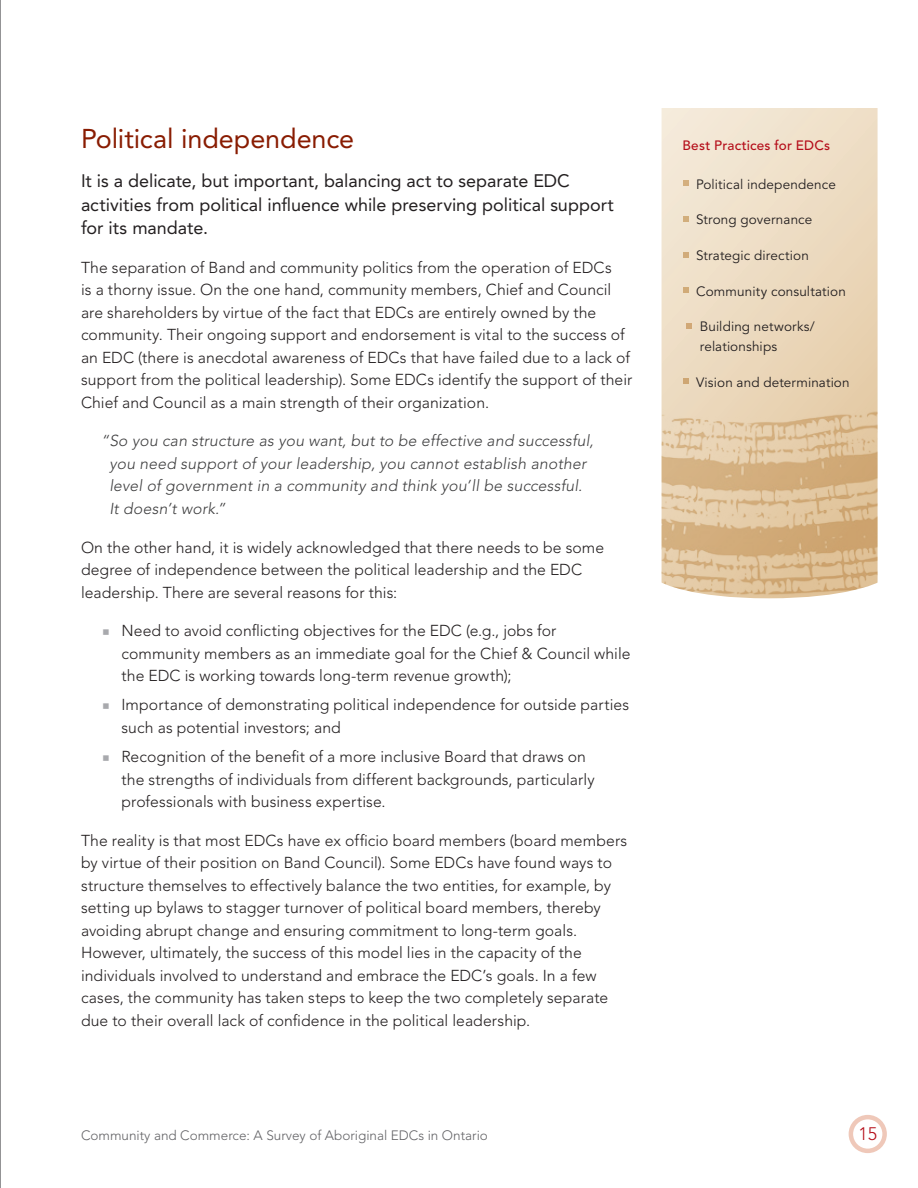
<style>
.page{position:relative;width:918px;height:1188px;background:#fff}
.page>*{position:absolute;margin:0;border:0;box-sizing:border-box;transform-origin:0 0}
.t1{font:27px "Avenir";letter-spacing:-.005em;color:#891c02}
.t2{font:18px/23.2px "Avenir";color:#231f20}
.t3{font:300 18px "Avenir";color:#b50e1a}
.t4{font:300 15.75px/22.5px "Avenir";letter-spacing:.005em;color:#231f20}
.t5{font:italic 300 15.75px/22.5px "Avenir";letter-spacing:.015em;color:#3e3e3f}
.t6{font:13.5px/19.5px "Avenir";letter-spacing:.01em;color:#231f20}
.t7{font:300 13.5px "Avenir";color:#636366}
.t8{font:500 13.5px "Avenir";letter-spacing:.015em;color:#b50e1a}
</style>
<div class="page">
<div style="left:849px;top:1115px;width:38px;height:38px;border:4px solid #efc8b9;border-radius:50%"></div>
<svg style="left:662px;top:108px;width:216px;height:118px;background:#f0e2cc"></svg>
<img style="left:662px;top:226px;width:216px;height:372px">
<svg style="left:683px;top:180px;width:6px;height:6px"></svg>
<svg style="left:683px;top:216px;width:6px;height:6px"></svg>
<svg style="left:683px;top:252px;width:6px;height:6px"></svg>
<svg style="left:683px;top:287px;width:6px;height:6px"></svg>
<svg style="left:686px;top:323px;width:6px;height:6px"></svg>
<svg style="left:683px;top:378px;width:6px;height:6px"></svg>
<hr style="left:0;top:0;width:1px;height:1188px;background:#636366">
<h1 class="t1" style="left:81px;top:123px;width:275px">Political independence</h1>
<p class="t2" style="left:81px;top:170px;width:534px">It is a delicate, but important, balancing act to separate EDC activities from political influence while preserving political support for its mandate.</p>
<p class="t4" style="left:81px;top:256px;width:553px">The separation of Band and community politics from the operation of EDCs<br>is a thorny issue. On the one hand, community members, Chief and Council are shareholders by virtue of the fact that EDCs are entirely owned by the community. Their ongoing support and endorsement is vital to the success of an EDC (there is anecdotal awareness of EDCs that have failed due to a lack of support from the political leadership). Some EDCs identify the support of their Chief and Council as a main strength of their organization.</p>
<p class="t5" style="left:109px;top:430px;width:486px;text-indent:-8px">“So you can structure as you want, but to be effective and successful, you need support of your leadership, you cannot establish another level of government in a community and think you’ll be successful.<br>It doesn’t work.”</p>
<p class="t4" style="left:81px;top:536px;width:525px">On the other hand, it is widely acknowledged that there needs to be some degree of independence between the political leadership and the EDC leadership. There are several reasons for this:</p>
<p class="t4" style="left:122px;top:620px;width:511px">Need to avoid conflicting objectives for the EDC (e.g., jobs for community members as an immediate goal for the Chief &amp; Council while the EDC is working towards long-term revenue growth);</p>
<p class="t4" style="left:122px;top:694px;width:509px">Importance of demonstrating political independence for outside parties such as potential investors; and</p>
<p class="t4" style="left:122px;top:746px;width:475px">Recognition of the benefit of a more inclusive Board that draws on the strengths of individuals from different backgrounds, particularly professionals with business expertise.</p>
<p class="t4" style="left:81px;top:829px;width:548px">The reality is that most EDCs have ex officio board members (board members by virtue of their position on Band Council). Some EDCs have found ways to structure themselves to effectively balance the two entities, for example, by setting up bylaws to stagger turnover of political board members, thereby avoiding abrupt change and ensuring commitment to long-term goals.<br>However, ultimately, the success of this model lies in the capacity of the individuals involved to understand and embrace the EDC’s goals. In a few cases, the community has taken steps to keep the two completely separate due to their overall lack of confidence in the political leadership.</p>
<p class="t8" style="left:683px;top:137px;width:149px">Best Practices for EDCs</p>
<p class="t6" style="left:696px;top:175px;width:141px">Political independence</p>
<p class="t6" style="left:696px;top:210px;width:118px">Strong governance</p>
<p class="t6" style="left:696px;top:246px;width:114px">Strategic direction</p>
<p class="t6" style="left:696px;top:282px;width:151px">Community consultation</p>
<p class="t6" style="left:700px;top:317px;width:117px">Building networks/ relationships</p>
<p class="t6" style="left:696px;top:373px;width:155px">Vision and determination</p>
<p class="t7" style="left:81px;top:1127px;width:408px">Community and Commerce: A Survey of Aboriginal EDCs in Ontario</p>
<p class="t3" style="left:858px;top:1124px;width:20px">15</p>
</div>
